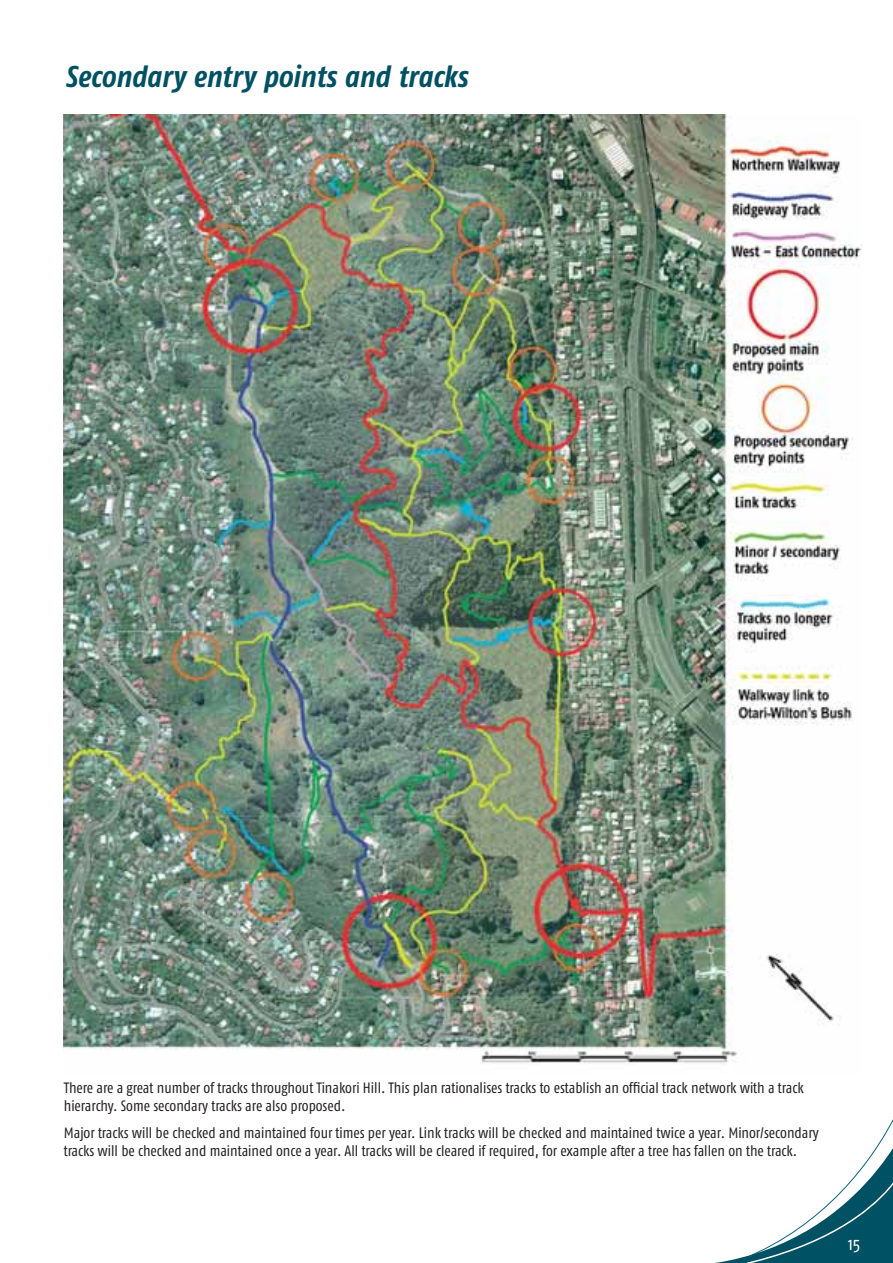
<style>
.page{position:relative;width:893px;height:1263px;background:#fff}
.page>*{position:absolute;margin:0;border:0;box-sizing:border-box;transform-origin:0 0}
.t1{font:italic 700 30px "Fago Co";color:#005163}
.t2{font:18px "Fago Co";color:#fff}
.t3{font:15px/18px "Fago Co";color:#231f20}
</style>
<div class="page">
<svg style="left:722px;top:1125px;width:171px;height:137px"></svg>
<img style="left:64px;top:115px;width:797px;height:949px">
<h1 class="t1" style="left:65px;top:66px;width:404px">Secondary entry points and tracks</h1>
<p class="t3" style="left:64px;top:1080px;width:741px">There are a great number of tracks throughout Tinakori Hill. This plan rationalises tracks to establish an official track network with a track hierarchy. Some secondary tracks are also proposed.</p>
<p class="t3" style="left:64px;top:1125px;width:756px">Major tracks will be checked and maintained four times per year. Link tracks will be checked and maintained twice a year. Minor/secondary tracks will be checked and maintained once a year. All tracks will be cleared if required, for example after a tree has fallen on the track.</p>
<p class="t2" style="left:848px;top:1237px;width:14px">15</p>
</div>
